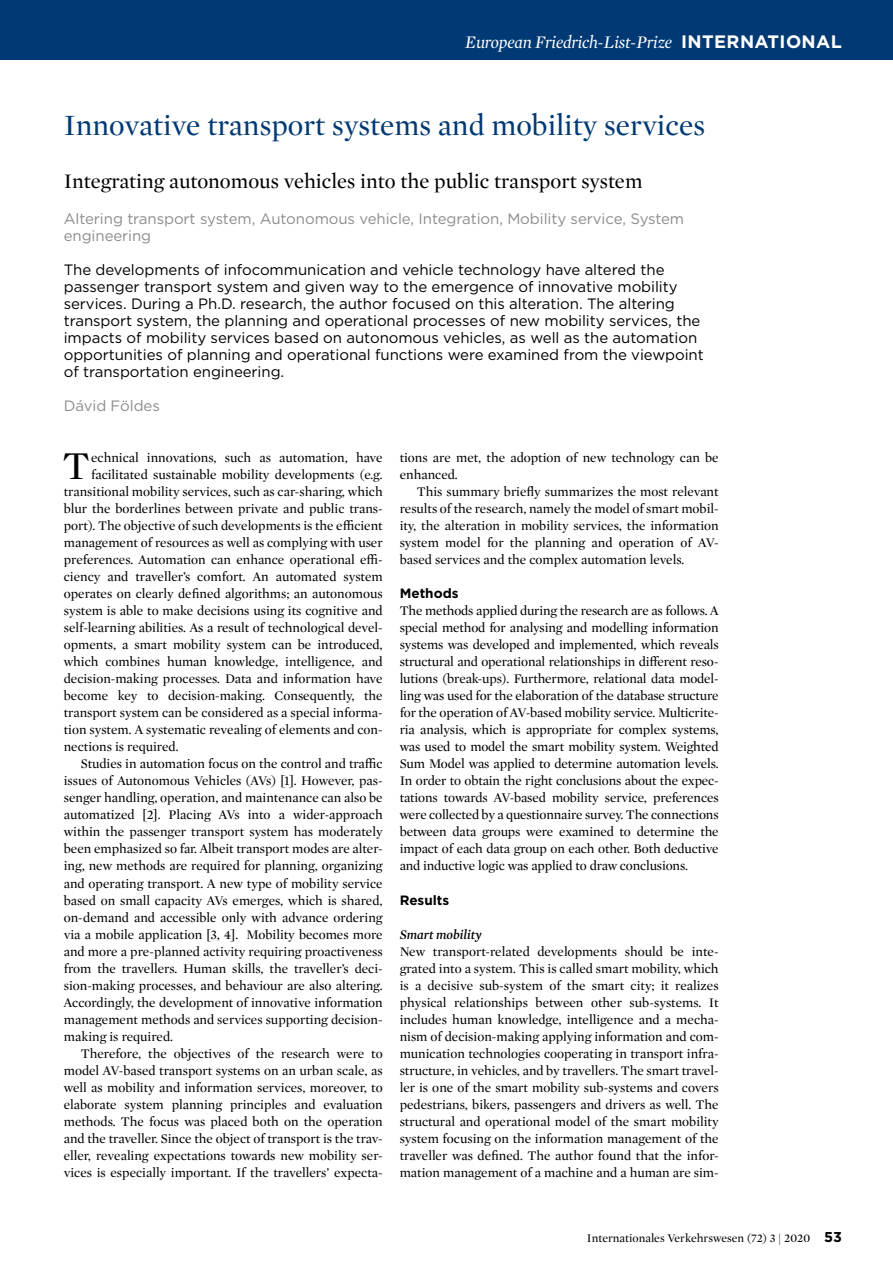
<style>
.page{position:relative;width:893px;height:1263px;background:#fff}
.page>*{position:absolute;margin:0;border:0;box-sizing:border-box;transform-origin:0 0}
._03__Copy_Text_Initi{font:40.2px "Mercury Display";color:#000}
._01__Head_Standard_W{font:30px "Mercury Display";color:#003974}
._01__UnterHeadline{font:21px "Mercury Display";color:#000}
.t1{font:italic 18px "Mercury Display";letter-spacing:-.01em;color:#fff}
._02__Vorspann{font:15px/17px "Gotham";letter-spacing:-.005em;color:#000}
._02__Schlagworte{font:15px/17px "Gotham";letter-spacing:-.005em;color:#8a8c8e}
._02a__Die_Autoren{font:15px "Gotham";letter-spacing:-.005em;color:#8a8c8e}
._03__Copy_Text_1__Ze{font:13.5px/17px "Mercury Display";letter-spacing:-.01em;color:#000;text-align:justify}
._03__Copy_Text{font:13.5px/17px "Mercury Display";color:#000;text-align:justify}
._03__Copy_Text_Initi-2{font:13.5px "Mercury Display";color:#000}
._05__Zwischentitel_9{font:700 13.5px "Gotham";color:#000}
._05__Zwischentitel_k{font:italic 600 13.5px "Mercury Display";color:#000}
.t2{font:12px "Mercury Display";color:#000}
.s1{font-family:"Gotham";font-weight:700;font-style:normal}
.s2{font-family:"Gotham";font-weight:700;font-size:14.25px}
</style>
<div class="page">
<div style="left:0;top:0;width:893px;height:60px;background:#003974"></div>
<h3 class="t1" style="left:465px;top:30px;width:378px">European Friedrich-List-Prize <span class="s1">INTERNATIONAL</span></h3>
<p class="_01__Head_Standard_W" style="left:64px;top:104px;width:643px">Innovative transport systems and mobility services</p>
<p class="_01__UnterHeadline" style="left:64px;top:166px;width:580px">Integrating autonomous vehicles into the public transport system</p>
<p class="_02__Schlagworte" style="left:64px;top:210px;width:622px">Altering transport system, Autonomous vehicle, Integration, Mobility service, System engineering</p>
<p class="_02__Vorspann" style="left:64px;top:261px;width:641px">The developments of infocommunication and vehicle technology have altered the passenger transport system and given way to the emergence of innovative mobility services. During a Ph.D. research, the author focused on this alteration. The altering transport system, the planning and operational processes of new mobility services, the impacts of mobility services based on autonomous vehicles, as well as the automation opportunities of planning and operational functions were examined from the viewpoint of transportation engineering.</p>
<p class="_02a__Die_Autoren" style="left:64px;top:396px;width:98px">Dávid Földes</p>
<p class="_03__Copy_Text_Initi" style="left:63px;top:438px;width:28px">T</p>
<p class="_03__Copy_Text_Initi-2" style="left:91px;top:448px;width:293px">echnical innovations, such as automation, have</p>
<p class="_03__Copy_Text_Initi-2" style="left:91px;top:465px;width:293px">facilitated sustainable mobility developments (e.g.</p>
<p class="_03__Copy_Text_Initi-2" style="left:64px;top:482px;width:320px">transitional mobility services, such as car-sharing, which</p>
<p class="_03__Copy_Text_Initi-2" style="left:64px;top:499px;width:320px">blur the borderlines between private and public trans-</p>
<p class="_03__Copy_Text_Initi-2" style="left:64px;top:516px;width:320px">port). The objective of such developments is the efficient</p>
<p class="_03__Copy_Text_Initi-2" style="left:64px;top:533px;width:320px">management of resources as well as complying with user</p>
<p class="_03__Copy_Text_Initi-2" style="left:64px;top:550px;width:320px">preferences. Automation can enhance operational effi-</p>
<p class="_03__Copy_Text_Initi-2" style="left:64px;top:567px;width:320px">ciency and traveller’s comfort. An automated system</p>
<p class="_03__Copy_Text_Initi-2" style="left:64px;top:584px;width:320px">operates on clearly defined algorithms; an autonomous</p>
<p class="_03__Copy_Text_Initi-2" style="left:64px;top:601px;width:320px">system is able to make decisions using its cognitive and</p>
<p class="_03__Copy_Text_Initi-2" style="left:64px;top:618px;width:320px">self-learning abilities. As a result of technological devel-</p>
<p class="_03__Copy_Text_Initi-2" style="left:64px;top:635px;width:320px">opments, a smart mobility system can be introduced,</p>
<p class="_03__Copy_Text_Initi-2" style="left:64px;top:652px;width:320px">which combines human knowledge, intelligence, and</p>
<p class="_03__Copy_Text_Initi-2" style="left:64px;top:669px;width:320px">decision-making processes. Data and information have</p>
<p class="_03__Copy_Text_Initi-2" style="left:64px;top:687px;width:320px">become key to decision-making. Consequently, the</p>
<p class="_03__Copy_Text_Initi-2" style="left:64px;top:704px;width:320px">transport system can be considered as a special informa-</p>
<p class="_03__Copy_Text_Initi-2" style="left:64px;top:721px;width:320px">tion system. A systematic revealing of elements and con-</p>
<p class="_03__Copy_Text_Initi-2" style="left:64px;top:738px;width:116px">nections is required.</p>
<p class="_03__Copy_Text" style="left:64px;top:755px;width:320px;text-indent:17px">Studies in automation focus on the control and traffic issues of Autonomous Vehicles (AVs) [1]. However, pas&shy;senger handling, operation, and maintenance can also be automatized [2]. Placing AVs into a wider-approach within the passenger transport system has moderately been emphasized so far. Albeit transport modes are alter&shy;ing, new methods are required for planning, organizing and operating transport. A new type of mobility service based on small capacity AVs emerges, which is shared, on-demand and accessible only with advance ordering via a mobile application [3, 4]. Mobility becomes more and more a pre-planned activity requiring proactiveness from the travellers. Human skills, the traveller’s deci&shy;sion-making processes, and behaviour are also altering.<br>Accordingly, the development of innovative information management methods and services supporting decision&shy;making is required.</p>
<p class="_03__Copy_Text" style="left:64px;top:1044px;width:320px;text-indent:17px">Therefore, the objectives of the research were to model AV-based transport systems on an urban scale, as well as mobility and information services, moreover, to elaborate system planning principles and evaluation methods. The focus was placed both on the operation and the traveller. Since the object of transport is the trav&shy;eller, revealing expectations towards new mobility ser&shy;vices is especially important. If the travellers’ expecta-</p>
<p class="_03__Copy_Text" style="left:400px;top:449px;width:320px">tions are met, the adoption of new technology can be enhanced.</p>
<p class="_03__Copy_Text" style="left:400px;top:483px;width:320px;text-indent:17px">This summary briefly summarizes the most relevant results of the research, namely the model of smart mobil&shy;ity, the alteration in mobility services, the information system model for the planning and operation of AV&shy;based services and the complex automation levels.</p>
<p class="_05__Zwischentitel_9" style="left:400px;top:585px;width:60px">Methods</p>
<p class="_03__Copy_Text_1__Ze" style="left:400px;top:602px;width:320px">The methods applied during the research are as follows. A special method for analysing and modelling information systems was developed and implemented, which reveals structural and operational relationships in different reso&shy;lutions (break-ups). Furthermore, relational data model&shy;ling was used for the elaboration of the database structure for the operation of AV-based mobility service. Multicrite&shy;ria analysis, which is appropriate for complex systems, was used to model the smart mobility system. Weighted Sum Model was applied to determine automation levels.<br>In order to obtain the right conclusions about the expec&shy;tations towards AV-based mobility service, preferences were collected by a questionnaire survey. The connections between data groups were examined to determine the impact of each data group on each other. Both deductive and inductive logic was applied to draw conclusions.</p>
<p class="_05__Zwischentitel_9" style="left:400px;top:891px;width:51px">Results</p>
<p class="_05__Zwischentitel_k" style="left:400px;top:924px;width:83px">Smart mobility</p>
<p class="_03__Copy_Text_1__Ze" style="left:400px;top:942px;width:320px">New transport-related developments should be inte&shy;grated into a system. This is called smart mobility, which is a decisive sub-system of the smart city; it realizes physical relationships between other sub-systems. It includes human knowledge, intelligence and a mecha&shy;nism of decision-making applying information and com&shy;munication technologies cooperating in transport infra&shy;structure, in vehicles, and by travellers. The smart travel&shy;ler is one of the smart mobility sub-systems and covers pedestrians, bikers, passengers and drivers as well. The structural and operational model of the smart mobility system focusing on the information management of the traveller was defined. The author found that the infor&shy;mation management of a machine and a human are sim-</p>
<p class="t2" style="left:587px;top:1230px;width:257px">Internationales Verkehrswesen (72) 3 | 2020 <span class="s2">53</span></p>
</div>
